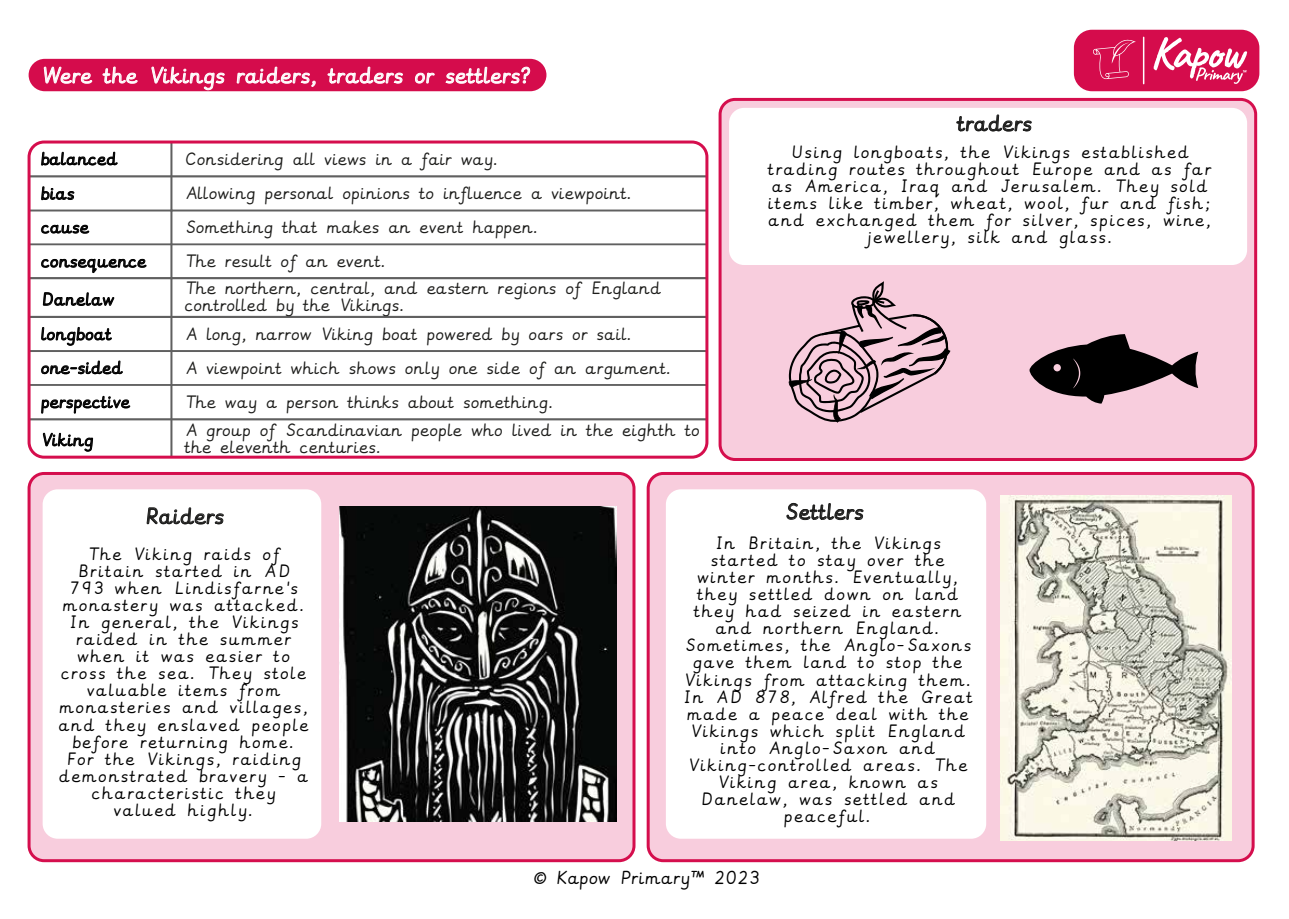
<style>
.page{position:relative;width:1289px;height:919px;background:#fff}
.page>*{position:absolute;margin:0;border:0;box-sizing:border-box;transform-origin:0 0}
.t1{font:18px "CCW Precursive 3";letter-spacing:-.09em;color:#fff}
.t2{font:18px "CCW Precursive 3";letter-spacing:-.09em;color:#1d1d1c}
.t3{font:15px "CCW Precursive 3";letter-spacing:-.08em;color:#000}
.t4{font:14.25px/17.1px "CCW Precursive 3";color:#000;text-align:center}
.t5{font:14.25px/26.5px "CCW Precursive 3";letter-spacing:-.09em;color:#1d1d1b}
.t6{font:14.25px "CCW Precursive 3";letter-spacing:-.09em;color:#000}
</style>
<div class="page">
<div style="left:29px;top:473px;width:605px;height:387px;background:#f8cddd;border-radius:15px"></div>
<div style="left:28px;top:472px;width:607px;height:390px;border:3px solid #d50e4d;border-radius:15px"></div>
<div style="left:29px;top:59px;width:517px;height:32px;background:#d50c4c;border-radius:16px"></div>
<svg style="left:44px;top:66px;width:48px;height:18px"></svg>
<svg style="left:103px;top:67px;width:34px;height:17px"></svg>
<svg style="left:151px;top:66px;width:74px;height:24px"></svg>
<svg style="left:237px;top:58px;width:78px;height:29px"></svg>
<svg style="left:327px;top:58px;width:76px;height:26px"></svg>
<svg style="left:415px;top:72px;width:19px;height:12px"></svg>
<svg style="left:446px;top:66px;width:84px;height:18px"></svg>
<div style="left:1073px;top:30px;width:186px;height:61px;background:#d50c4c;border-radius:18px"></div>
<hr style="left:1142px;top:37px;width:2px;height:47px;background:#fff">
<svg style="left:1153px;top:37px;width:94px;height:47px"></svg>
<svg style="left:1093px;top:39px;width:42px;height:40px"></svg>
<div style="left:720px;top:99px;width:535px;height:360px;background:#f8cddd;border-radius:15px"></div>
<div style="left:718px;top:98px;width:539px;height:363px;border:3px solid #d50e4d;border-radius:15px"></div>
<div style="left:729px;top:108px;width:517px;height:157px;background:#fff;border-radius:15px"></div>
<svg style="left:956px;top:114px;width:75px;height:18px"></svg>
<div style="left:648px;top:473px;width:604px;height:387px;background:#f8cddd;border-radius:15px"></div>
<div style="left:646px;top:472px;width:608px;height:390px;border:3px solid #d50e4d;border-radius:15px"></div>
<div style="left:43px;top:489px;width:278px;height:349px;background:#fff;border-radius:15px"></div>
<svg style="left:147px;top:507px;width:77px;height:18px"></svg>
<div style="left:666px;top:489px;width:320px;height:349px;background:#fff;border-radius:15px"></div>
<img style="left:340px;top:506px;width:276px;height:315px">
<svg style="left:786px;top:502px;width:77px;height:19px"></svg>
<img style="left:1000px;top:495px;width:231px;height:345px">
<svg style="left:788px;top:281px;width:163px;height:141px"></svg>
<svg style="left:1029px;top:334px;width:169px;height:69px"></svg>
<div style="left:29px;top:142px;width:143px;height:35px;border:2px solid #606060"></div>
<svg style="left:170px;top:144px;width:534px;height:32px"></svg>
<svg style="left:41px;top:144px;width:77px;height:22px"></svg>
<div style="left:29px;top:176px;width:143px;height:35px;border:2px solid #606060"></div>
<div style="left:170px;top:176px;width:537px;height:35px;border:2px solid #606060"></div>
<div style="left:29px;top:209px;width:143px;height:36px;border:2px solid #606060"></div>
<svg style="left:170px;top:209px;width:534px;height:35px"></svg>
<svg style="left:41px;top:186px;width:33px;height:15px"></svg>
<svg style="left:41px;top:224px;width:48px;height:10px"></svg>
<div style="left:29px;top:244px;width:143px;height:35px;border:2px solid #606060"></div>
<div style="left:170px;top:244px;width:537px;height:35px;border:2px solid #606060"></div>
<div style="left:29px;top:277px;width:143px;height:40px;border:2px solid #606060"></div>
<svg style="left:170px;top:277px;width:534px;height:39px"></svg>
<svg style="left:41px;top:258px;width:105px;height:48px"></svg>
<div style="left:29px;top:316px;width:143px;height:36px;border:2px solid #606060"></div>
<div style="left:170px;top:316px;width:537px;height:36px;border:2px solid #606060"></div>
<div style="left:29px;top:350px;width:143px;height:35px;border:2px solid #606060"></div>
<svg style="left:170px;top:350px;width:534px;height:34px"></svg>
<svg style="left:41px;top:326px;width:82px;height:48px"></svg>
<div style="left:29px;top:384px;width:143px;height:36px;border:2px solid #606060"></div>
<div style="left:170px;top:384px;width:537px;height:36px;border:2px solid #606060"></div>
<div style="left:29px;top:419px;width:143px;height:38px;border:2px solid #606060"></div>
<svg style="left:170px;top:419px;width:537px;height:38px"></svg>
<svg style="left:41px;top:395px;width:89px;height:27px"></svg>
<svg style="left:43px;top:432px;width:50px;height:20px"></svg>
<div style="left:28px;top:140px;width:680px;height:318px;border:3px solid #d50e4d;border-radius:15px"></div>
<p class="t1" style="left:38px;top:62px;width:491px">Were the Vikings raiders, traders or settlers?</p>
<p class="t6" style="left:38px;top:148px;width:79px">balanced</p>
<p class="t5" style="left:182px;top:146px;width:317px">Considering all views in a fair way.</p>
<p class="t4" style="left:38px;top:185px;width:37px">bias</p>
<p class="t5" style="left:182px;top:181px;width:451px">Allowing personal opinions to influence a viewpoint.</p>
<p class="t4" style="left:38px;top:219px;width:51px">cause</p>
<p class="t5" style="left:182px;top:214px;width:357px">Something that makes an event happen.</p>
<p class="t6" style="left:38px;top:251px;width:108px">consequence</p>
<p class="t5" style="left:182px;top:248px;width:479px">The result of an event.<br>The northern, central, and eastern regions of England</p>
<p class="t6" style="left:38px;top:289px;width:76px">Danelaw</p>
<p class="t5" style="left:182px;top:292px;width:223px">controlled by the Vikings.</p>
<p class="t6" style="left:38px;top:323px;width:74px">longboat</p>
<p class="t5" style="left:182px;top:321px;width:451px">A long, narrow Viking boat powered by oars or sail.</p>
<p class="t6" style="left:38px;top:357px;width:85px">one-sided</p>
<p class="t5" style="left:182px;top:355px;width:490px">A viewpoint which shows only one side of an argument.</p>
<p class="t6" style="left:38px;top:391px;width:92px">perspective</p>
<p class="t5" style="left:182px;top:388px;width:518px;line-height:28px">The way a person thinks about something.<br>A group of Scandinavian people who lived in the eighth to</p>
<p class="t5" style="left:182px;top:434px;width:200px">the eleventh centuries.</p>
<p class="t4" style="left:38px;top:432px;width:56px">Viking</p>
<p class="t2" style="left:954px;top:110px;width:78px">traders</p>
<p class="t4" style="left:765px;top:143px;width:446px">Using longboats, the Vikings established trading routes throughout Europe and as far as America, Iraq and Jerusalem. They sold items like timber, wheat, wool, fur and fish; and exchanged them for silver, spices, wine, jewellery, silk and glass.</p>
<p class="t2" style="left:141px;top:503px;width:83px">Raiders</p>
<p class="t4" style="left:56px;top:545px;width:253px">The Viking raids of<br>Britain started in AD<br>793 when Lindisfarne's monastery was attacked.<br>In general, the Vikings raided in the summer when it was easier to cross the sea. They stole valuable items from monasteries and villages, and they enslaved people before returning home.<br>For the Vikings, raiding demonstrated bravery - a characteristic they valued highly.</p>
<p class="t2" style="left:780px;top:498px;width:83px">Settlers</p>
<p class="t4" style="left:680px;top:534px;width:293px">In Britain, the Vikings started to stay over the winter months. Eventually, they settled down on land they had seized in eastern and northern England.<br>Sometimes, the Anglo-Saxons gave them land to stop the<br>Vikings from attacking them.<br>In AD 878, Alfred the Great made a peace deal with the<br>Vikings which split England into Anglo-Saxon and<br>Viking-controlled areas. The<br>Viking area, known as<br>Danelaw, was settled and peaceful.</p>
<p class="t3" style="left:530px;top:867px;width:229px">© Kapow Primary™ 2023</p>
</div>
